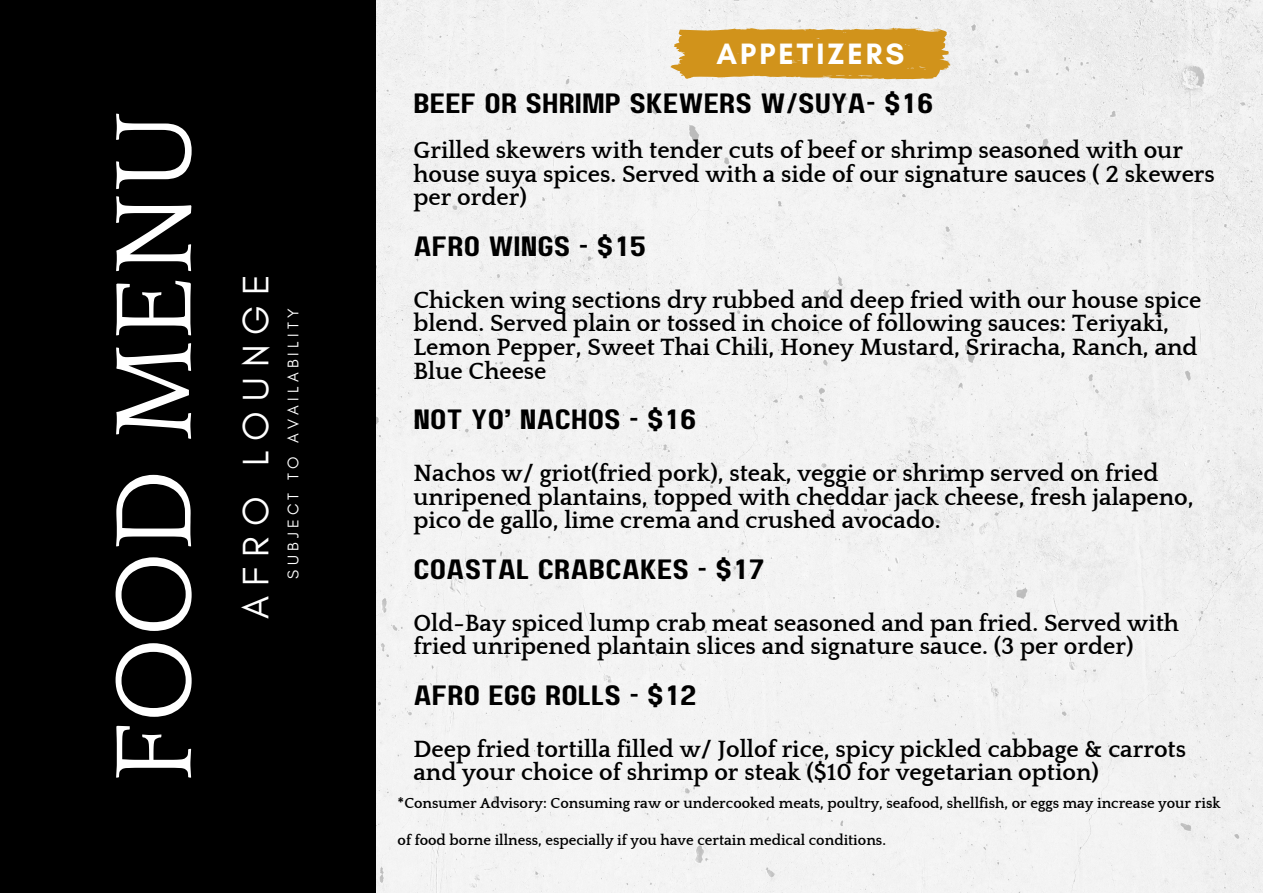
<style>
.page{position:relative;width:1263px;height:893px;background:#fff}
.page>*{position:absolute;margin:0;border:0;box-sizing:border-box;transform-origin:0 0}
.t1{font:112.5px "Quattrocento";color:#fff}
.t2{font:37.5px "Glacial Indifference";letter-spacing:.27em;color:#fff}
.t3{font:700 30px "Glacial Indifference";letter-spacing:.1em;color:#fff}
.t4{font:27.9px "Paalalabas Display Wide BETA";color:#000}
.t5{font:700 24.15px/23.6px "Quattrocento";color:#000}
.t6{font:15.75px "Glacial Indifference";letter-spacing:.27em;color:#fff}
.t7{font:700 15px "Quattrocento";color:#000}
</style>
<div class="page">
<div style="left:375px;top:0;width:888px;height:893px;background:#f2f2f2"></div>
<div style="left:0;top:0;width:375px;height:893px;background:#000"></div>
<svg style="left:670px;top:28px;width:280px;height:52px;background:#d49e35"></svg>
<h1 class="t1" style="left:95px;top:782px;width:673px;rotate:-90deg">FOOD MENU</h1>
<h2 class="t2" style="left:233px;top:619px;width:347px;rotate:-90deg">AFRO LOUNGE</h2>
<p class="t6" style="left:283px;top:578px;width:271px;rotate:-90deg">SUBJECT TO AVAILABILITY</p>
<p class="t3" style="left:717px;top:35px;width:189px">APPETIZERS</p>
<p class="t4" style="left:413px;top:92px;width:521px">BEEF OR SHRIMP SKEWERS W/SUYA- $16</p>
<p class="t5" style="left:413px;top:139px;width:803px">Grilled skewers with tender cuts of beef or shrimp seasoned with our house suya spices. Served with a side of our signature sauces ( 2 skewers per order)</p>
<p class="t4" style="left:413px;top:235px;width:234px">AFRO WINGS - $15</p>
<p class="t5" style="left:413px;top:289px;width:789px">Chicken wing sections dry rubbed and deep fried with our house spice blend. Served plain or tossed in choice of following sauces: Teriyaki, Lemon Pepper, Sweet Thai Chili, Honey Mustard, Sriracha, Ranch, and Blue Cheese</p>
<p class="t4" style="left:413px;top:408px;width:284px">NOT YO’ NACHOS - $16</p>
<p class="t5" style="left:413px;top:462px;width:782px">Nachos w/ griot(fried pork), steak, veggie or shrimp served on fried unripened plantains, topped with cheddar jack cheese, fresh jalapeno, pico de gallo, lime crema and crushed avocado.</p>
<p class="t4" style="left:413px;top:557px;width:353px">COASTAL CRABCAKES - $17</p>
<p class="t5" style="left:413px;top:611px;width:767px">Old-Bay spiced lump crab meat seasoned and pan fried. Served with fried unripened plantain slices and signature sauce. (3 per order)</p>
<p class="t4" style="left:413px;top:683px;width:285px">AFRO EGG ROLLS - $12</p>
<p class="t5" style="left:413px;top:737px;width:774px">Deep fried tortilla filled w/ Jollof rice, spicy pickled cabbage &amp; carrots and your choice of shrimp or steak ($10 for vegetarian option)</p>
<p class="t7" style="left:398px;top:795px;width:824px">*Consumer Advisory: Consuming raw or undercooked meats, poultry, seafood, shellfish, or eggs may increase your risk</p>
<p class="t7" style="left:398px;top:832px;width:490px">of food borne illness, especially if you have certain medical conditions.</p>
</div>
